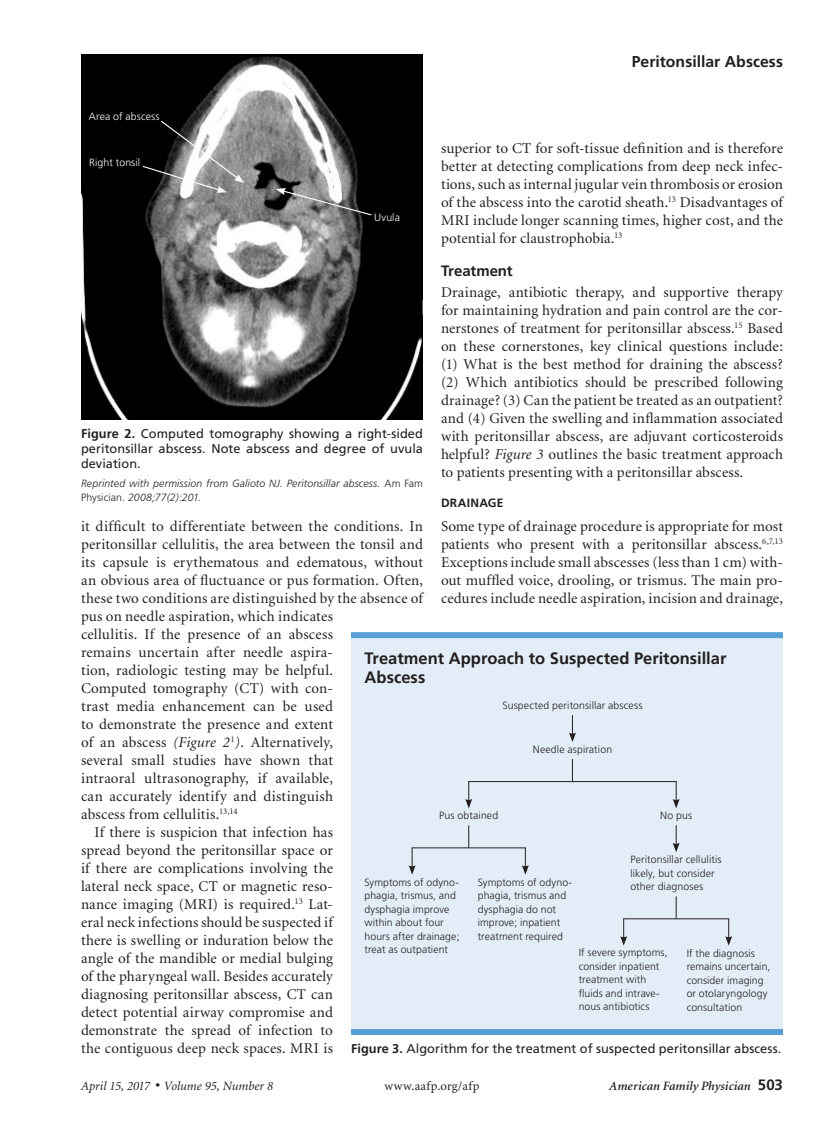
<style>
.page{position:relative;width:837px;height:1134px;background:#fff}
.page>*{position:absolute;margin:0;border:0;box-sizing:border-box;transform-origin:0 0}
.fig_title{font:700 16.5px/19.5px "Frutiger";color:#231f20}
.t1{font:700 15.75px "Frutiger";color:#231f20}
.body_text{font:15px/18px "Minion";letter-spacing:.01em;color:#231f20;text-align:justify}
.body_noindent{font:15px/18px "Minion";letter-spacing:.005em;color:#231f20;text-align:justify}
.head1{font:700 15px "Frutiger";letter-spacing:-.005em;color:#231f20}
.fig_legend{font:12.75px/15px "Frutiger";letter-spacing:.005em;color:#231f20;text-align:justify}
.t2{font:italic 12.75px "Minion";color:#231f20}
.t3{font:italic 600 12.75px "Minion";letter-spacing:.005em;color:#231f20}
.t4{font:12.75px "Minion";letter-spacing:.03em;color:#231f20}
.head2{font:700 12px "Frutiger";letter-spacing:.02em;color:#231f20}
.fig_text{font:300 10.5px/13.5px "Frutiger";letter-spacing:.005em;color:#231f20}
.table_fig_note{font:italic 300 10.5px/13.5px "Frutiger";letter-spacing:.01em;color:#231f20}
.fig_text-2{font:300 10.5px "Frutiger";letter-spacing:.01em;color:#fff}
.s1{font-style:italic}
.s2{font-weight:700}
.s3{font-style:normal}
.s4{font-family:"Frutiger";font-weight:700;font-style:normal;font-size:15px}
</style>
<div class="page">
<img style="left:81px;top:54px;width:342px;height:366px">
<svg style="left:142px;top:120px;width:102px;height:73px"></svg>
<svg style="left:276px;top:188px;width:97px;height:28px;background:#6f6f6f"></svg>
<div style="left:351px;top:632px;width:432px;height:402px;background:#e3edf7"></div>
<div style="left:351px;top:632px;width:432px;height:6px;background:#56a0d5"></div>
<div style="left:351px;top:1029px;width:432px;height:6px;background:#56a0d5"></div>
<svg style="left:569px;top:715px;width:7px;height:27px"></svg>
<svg style="left:468px;top:825px;width:1px;height:23px"></svg>
<hr style="left:412px;top:848px;width:114px;height:1px;background:#231f20">
<svg style="left:409px;top:848px;width:7px;height:27px"></svg>
<svg style="left:522px;top:848px;width:7px;height:27px"></svg>
<svg style="left:673px;top:825px;width:7px;height:27px"></svg>
<svg style="left:676px;top:896px;width:1px;height:22px"></svg>
<hr style="left:623px;top:918px;width:106px;height:1px;background:#231f20">
<svg style="left:620px;top:919px;width:7px;height:27px"></svg>
<svg style="left:725px;top:919px;width:7px;height:27px"></svg>
<svg style="left:572px;top:759px;width:1px;height:22px"></svg>
<hr style="left:468px;top:781px;width:209px;height:1px;background:#231f20">
<svg style="left:465px;top:781px;width:7px;height:27px"></svg>
<svg style="left:673px;top:781px;width:7px;height:27px"></svg>
<p class="t1" style="left:632px;top:53px;width:153px">Peritonsillar Abscess</p>
<p class="fig_text-2" style="left:89px;top:110px;width:72px">Area of abscess</p>
<p class="fig_text-2" style="left:89px;top:156px;width:52px">Right tonsil</p>
<p class="body_text" style="left:441px;top:140px;width:344px">superior to CT for soft-tissue definition and is therefore better at detecting complications from deep neck infec&shy;tions, such as internal jugular vein thrombosis or erosion of the abscess into the carotid sheath.<sup>13</sup> Disadvantages of MRI include longer scanning times, higher cost, and the potential for claustrophobia.<sup>13</sup></p>
<p class="head1" style="left:441px;top:262px;width:73px">Treatment</p>
<p class="body_noindent" style="left:441px;top:284px;width:344px">Drainage, antibiotic therapy, and supportive therapy for maintaining hydration and pain control are the cor&shy;nerstones of treatment for peritonsillar abscess.<sup>15</sup> Based on these cornerstones, key clinical questions include: (1) What is the best method for draining the abscess? (2) Which antibiotics should be prescribed following drainage? (3) Can the patient be treated as an outpatient? and (4) Given the swelling and inflammation associated with peritonsillar abscess, are adjuvant corticosteroids helpful? <span class="s1">Figure 3</span> outlines the basic treatment approach to patients presenting with a peritonsillar abscess.</p>
<p class="head2" style="left:441px;top:496px;width:64px">DRAINAGE</p>
<p class="body_noindent" style="left:441px;top:518px;width:344px">Some type of drainage procedure is appropriate for most patients who present with a peritonsillar abscess.<sup>6,7,13<br></sup>Exceptions include small abscesses (less than 1 cm) with&shy;out muffled voice, drooling, or trismus. The main pro&shy;cedures include needle aspiration, incision and drainage,</p>
<p class="fig_text-2" style="left:374px;top:212px;width:27px">Uvula</p>
<p class="fig_legend" style="left:81px;top:426px;width:344px"><span class="s2">Figure 2.</span> Computed tomography showing a right-sided peritonsillar abscess. Note abscess and degree of uvula deviation.</p>
<p class="table_fig_note" style="left:81px;top:477px;width:343px">Reprinted with permission from Galioto NJ. Peritonsillar abscess. <span class="s3">Am Fam<br>Physician.</span> 2008;77(2):201.</p>
<p class="body_text" style="left:81px;top:518px;width:344px;text-align:left">it difficult to differentiate between the conditions. In peritonsillar cellulitis, the area between the tonsil and its capsule is erythematous and edematous, without an obvious area of fluctuance or pus formation. Often, these two conditions are distinguished by the absence of pus on needle aspiration, which indicates<br>cellulitis. If the presence of an abscess<br>remains uncertain after needle aspira-<br>tion, radiologic testing may be helpful.<br>Computed tomography (CT) with con-<br>trast media enhancement can be used<br>to demonstrate the presence and extent<br>of an abscess <span class="s1">(Figure 2</span><sup>1</sup><span class="s1">)</span>. Alternatively,<br>several small studies have shown that<br>intraoral ultrasonography, if available,<br>can accurately identify and distinguish<br>abscess from cellulitis.<sup>13,14</sup></p>
<p class="body_text" style="left:81px;top:824px;width:254px;text-indent:14px">If there is suspicion that infection has spread beyond the peritonsillar space or if there are complications involving the lateral neck space, CT or magnetic reso&shy;nance imaging (MRI) is required.<sup>13</sup> Lat&shy;eral neck infections should be suspected if there is swelling or induration below the angle of the mandible or medial bulging of the pharyngeal wall. Besides accurately diagnosing peritonsillar abscess, CT can detect potential airway compromise and demonstrate the spread of infection to the contiguous deep neck spaces. MRI is</p>
<p class="fig_title" style="left:364px;top:648px;width:363px">Treatment Approach to Suspected Peritonsillar<br>Abscess</p>
<p class="fig_text" style="left:502px;top:699px;width:141px">Suspected peritonsillar abscess</p>
<p class="fig_text" style="left:533px;top:743px;width:81px">Needle aspiration</p>
<p class="fig_text" style="left:439px;top:809px;width:61px">Pus obtained</p>
<p class="fig_text" style="left:660px;top:809px;width:34px">No pus</p>
<p class="fig_text" style="left:630px;top:853px;width:93px">Peritonsillar cellulitis likely, but consider other diagnoses</p>
<p class="fig_text" style="left:364px;top:875px;width:97px">Symptoms of odyno&shy;phagia, trismus, and dysphagia improve within about four hours after drainage; treat as outpatient</p>
<p class="fig_text" style="left:478px;top:875px;width:95px">Symptoms of odyno&shy;phagia, trismus and dysphagia do not improve; inpatient treatment required</p>
<p class="fig_text" style="left:579px;top:946px;width:91px">If severe symptoms, consider inpatient treatment with fluids and intrave&shy;nous antibiotics</p>
<p class="fig_text" style="left:687px;top:946px;width:85px">If the diagnosis remains uncertain, consider imaging or otolaryngology consultation</p>
<p class="fig_legend" style="left:351px;top:1041px;width:432px"><span class="s2">Figure 3.</span> Algorithm for the treatment of suspected peritonsillar abscess.</p>
<p class="t2" style="left:81px;top:1080px;width:194px">April 15, 2017 ◆ Volume 95, Number 8</p>
<p class="t4" style="left:384px;top:1080px;width:97px">www.aafp.org/afp</p>
<p class="t3" style="left:609px;top:1080px;width:175px">American Family Physician <span class="s4">503</span></p>
</div>
